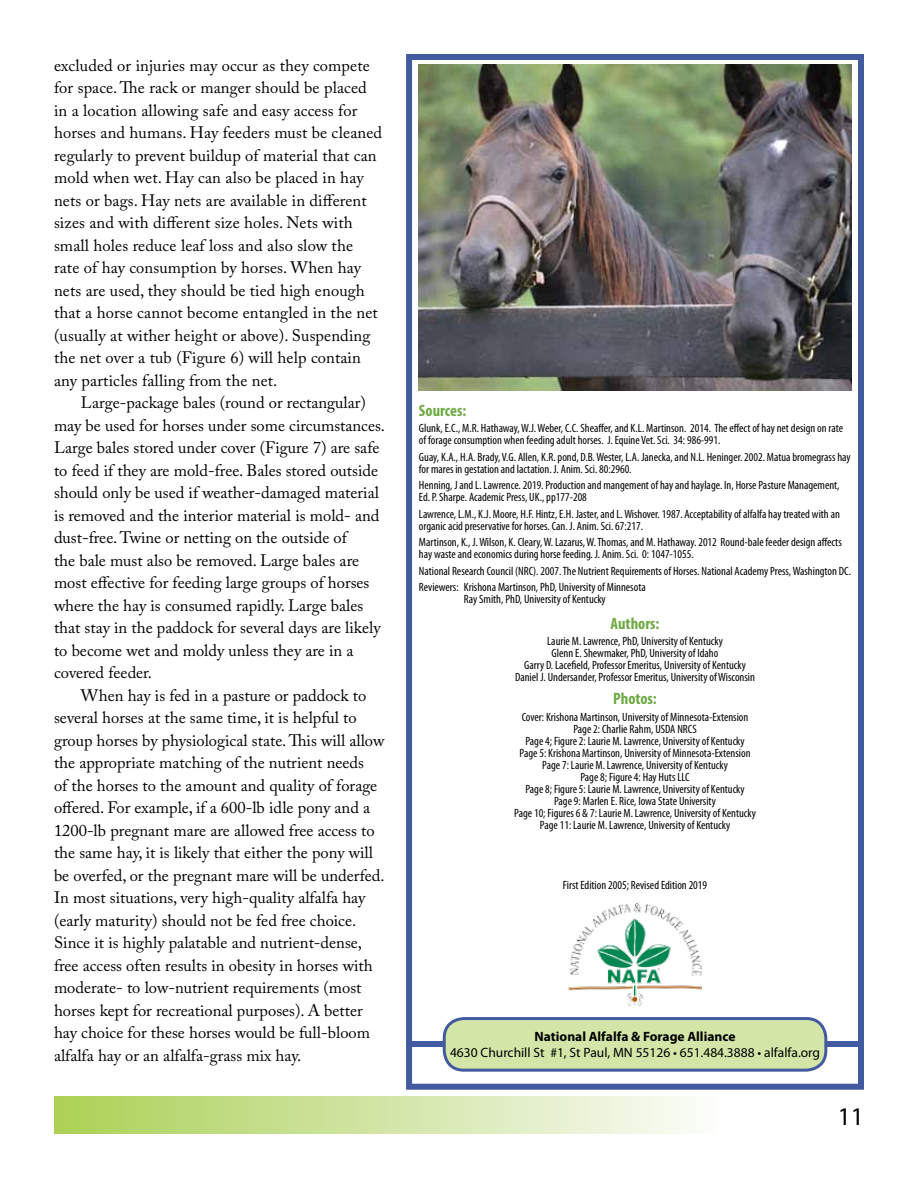
<style>
.page{position:relative;width:918px;height:1188px;background:#fff}
.page>*{position:absolute;margin:0;border:0;box-sizing:border-box;transform-origin:0 0}
.t1{font:25.5px "Myriad Pro";color:#000}
.t2{font:16.5px/22.5px "Adobe Caslon Pro";color:#000}
.t3{font:700 condensed 16.5px "Myriad Pro";color:#6da943}
.t4{font:13.5px/16.2px "Myriad Pro";color:#000;text-align:center}
.t5{font:condensed 12px/12px "Myriad Pro";color:#000}
.s1{font-weight:700}
.s2{font-weight:900}
</style>
<div class="page">
<div style="left:406px;top:1041px;width:458px;height:6px;background:#435aa1"></div>
<div style="left:406px;top:54px;width:458px;height:1036px;border:6px solid #435aa1"></div>
<div style="left:444px;top:1019px;width:382px;height:51px;background:#d3e6a8;border-radius:20px"></div>
<div style="left:443px;top:1017px;width:384px;height:55px;border:3px solid #435aa1;border-radius:20px"></div>
<div style="left:54px;top:1097px;width:810px;height:37px;background:linear-gradient(to right,#add15a,#fff)"></div>
<img style="left:568px;top:903px;width:134px;height:102px">
<img style="left:419px;top:65px;width:432px;height:326px">
<p class="t2" style="left:54px;top:54px;width:330px">excluded or injuries may occur as they compete for space. The rack or manger should be placed in a location allowing safe and easy access for horses and humans. Hay feeders must be cleaned regularly to prevent buildup of material that can mold when wet. Hay can also be placed in hay nets or bags. Hay nets are available in different sizes and with different size holes. Nets with small holes reduce leaf loss and also slow the rate of hay consumption by horses. When hay nets are used, they should be tied high enough that a horse cannot become entangled in the net (usually at wither height or above). Suspending the net over a tub (Figure 6) will help contain any particles falling from the net.</p>
<p class="t2" style="left:54px;top:391px;width:333px;text-indent:27px">Large-package bales (round or rectangular) may be used for horses under some circumstances.<br>Large bales stored under cover (Figure 7) are safe to feed if they are mold-free. Bales stored outside should only be used if weather-damaged material is removed and the interior material is mold- and dust-free. Twine or netting on the outside of<br>the bale must also be removed. Large bales are most effective for feeding large groups of horses where the hay is consumed rapidly. Large bales that stay in the paddock for several days are likely to become wet and moldy unless they are in a covered feeder.</p>
<p class="t2" style="left:54px;top:684px;width:332px;text-indent:27px">When hay is fed in a pasture or paddock to several horses at the same time, it is helpful to group horses by physiological state. This will allow the appropriate matching of the nutrient needs<br>of the horses to the amount and quality of forage offered. For example, if a 600-lb idle pony and a 1200-lb pregnant mare are allowed free access to the same hay, it is likely that either the pony will be overfed, or the pregnant mare will be underfed.<br>In most situations, very high-quality alfalfa hay (early maturity) should not be fed free choice.<br>Since it is highly palatable and nutrient-dense, free access often results in obesity in horses with moderate- to low-nutrient requirements (most horses kept for recreational purposes). A better hay choice for these horses would be full-bloom alfalfa hay or an alfalfa-grass mix hay.</p>
<p class="t3" style="left:419px;top:400px;width:49px">Sources:</p>
<p class="t5" style="left:419px;top:422px;width:426px">Glunk, E.C., M.R. Hathaway, W.J. Weber, C.C. Sheaffer, and K.L. Martinson. 2014. The effect of hay net design on rate of forage consumption when feeding adult horses. J. Equine Vet. Sci. 34: 986-991.</p>
<p class="t5" style="left:419px;top:451px;width:433px">Guay, K.A., H.A. Brady, V.G. Allen, K.R. pond, D.B. Wester, L.A. Janecka, and N.L. Heninger. 2002. Matua bromegrass hay for mares in gestation and lactation. J. Anim. Sci. 80:2960.</p>
<p class="t5" style="left:419px;top:479px;width:422px">Henning, J and L. Lawrence. 2019. Production and mangement of hay and haylage. In, Horse Pasture Management,<br>Ed. P. Sharpe. Academic Press, UK., pp177-208</p>
<p class="t5" style="left:419px;top:508px;width:422px">Lawrence, L.M., K.J. Moore, H.F. Hintz, E.H. Jaster, and L. Wishover. 1987. Acceptability of alfalfa hay treated with an organic acid preservative for horses. Can. J. Anim. Sci. 67:217.</p>
<p class="t5" style="left:419px;top:536px;width:424px">Martinson, K., J. Wilson, K. Cleary, W. Lazarus, W. Thomas, and M. Hathaway. 2012 Round-bale feeder design affects hay waste and economics during horse feeding. J. Anim. Sci. 0: 1047-1055.</p>
<p class="t5" style="left:419px;top:562px;width:434px;line-height:16.5px">National Research Council (NRC). 2007. The Nutrient Requirements of Horses. National Academy Press, Washington DC.<br>Reviewers: Krishona Martinson, PhD, University of Minnesota</p>
<p class="t5" style="left:464px;top:593px;width:143px">Ray Smith, PhD, University of Kentucky</p>
<p class="t3" style="left:611px;top:613px;width:50px">Authors:</p>
<p class="t5" style="left:515px;top:635px;width:241px;text-align:center">Laurie M. Lawrence, PhD, University of Kentucky<br>Glenn E. Shewmaker, PhD, University of Idaho<br>Garry D. Lacefield, Professor Emeritus, University of Kentucky Daniel J. Undersander, Professor Emeritus, University of Wisconsin</p>
<p class="t3" style="left:613px;top:689px;width:45px">Photos:</p>
<p class="t5" style="left:514px;top:711px;width:243px;text-align:center">Cover: Krishona Martinson, University of Minnesota-Extension Page 2: Charlie Rahm, USDA NRCS<br>Page 4; Figure 2: Laurie M. Lawrence, University of Kentucky<br>Page 5: Krishona Martinson, University of Minnesota-Extension Page 7: Laurie M. Lawrence, University of Kentucky<br>Page 8; Figure 4: Hay Huts LLC<br>Page 8; Figure 5: Laurie M. Lawrence, University of Kentucky<br>Page 9: Marlen E. Rice, Iowa State University<br>Page 10; Figures 6 &amp; 7: Laurie M. Lawrence, University of Kentucky Page 11: Laurie M. Lawrence, University of Kentucky</p>
<p class="t5" style="left:563px;top:878px;width:146px">First Edition 2005; Revised Edition 2019</p>
<p class="t4" style="left:450px;top:1028px;width:372px"><span class="s1">National Alfalfa &amp; Forage Alliance<br></span>4630 Churchill St #1, St Paul, MN 55126 <span class="s2">·</span> 651.484.3888 <span class="s2">·</span> alfalfa.org</p>
<h1 class="t1" style="left:838px;top:1101px;width:28px">11</h1>
</div>
